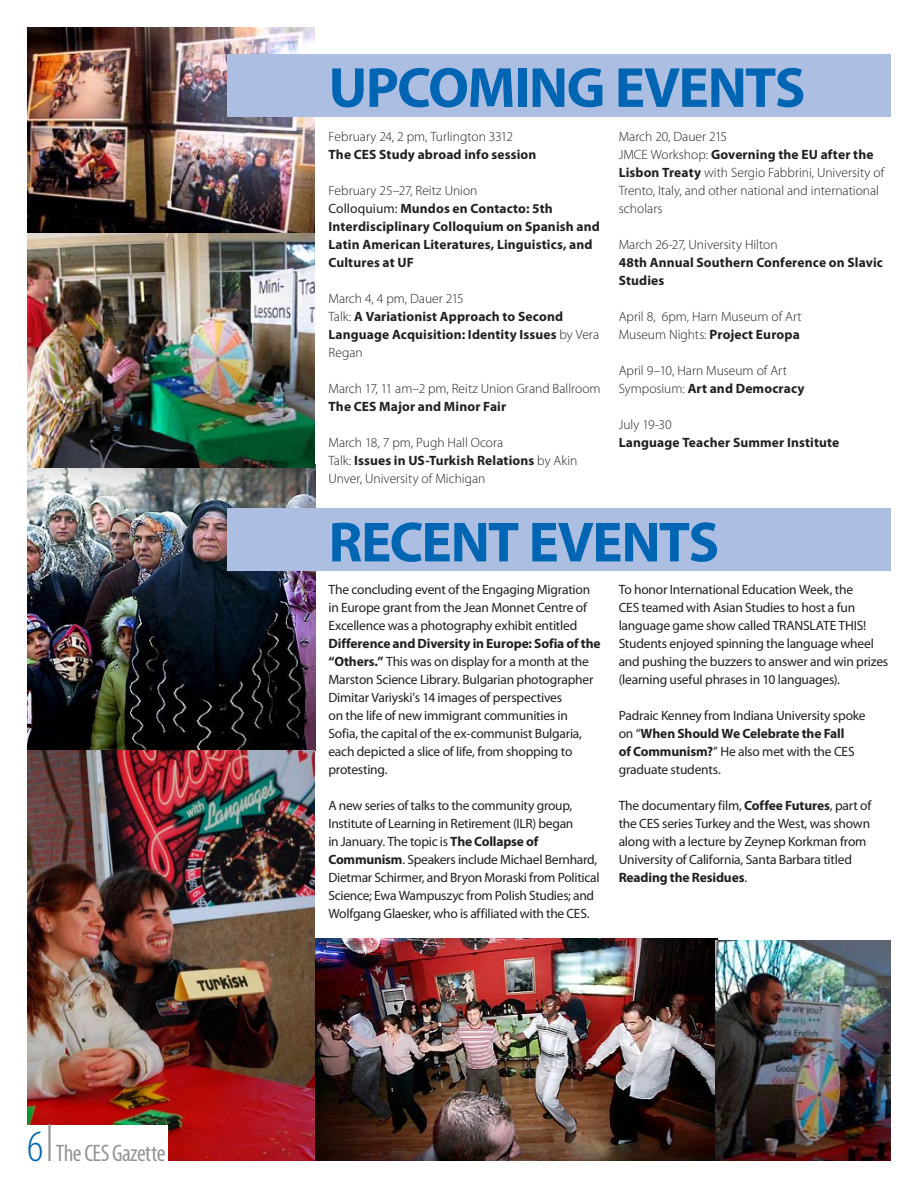
<style>
.page{position:relative;width:918px;height:1188px;background:#fff}
.page>*{position:absolute;margin:0;border:0;box-sizing:border-box;transform-origin:0 0}
.t1{font:700 57px "Myriad Pro";letter-spacing:-.025em;color:#0066b3}
.t2{font:condensed 24px "Myriad Pro";letter-spacing:-.025em;color:#939598}
.t3{font:13.5px/18px "Myriad Pro";letter-spacing:-.02em;color:#231f20}
.t4{font:300 13.5px/18px "Myriad Pro";color:#231f20}
.t5{font:700 13.5px/18px "Myriad Pro";letter-spacing:.01em;color:#231f20}
.s1{font-weight:300;font-size:45px;color:#0066b3}
.s2{font-weight:300}
.s3{font-weight:400}
.s4{font-weight:700}
</style>
<div class="page">
<img style="left:27px;top:468px;width:288px;height:693px">
<img style="left:27px;top:233px;width:288px;height:235px">
<img style="left:27px;top:27px;width:288px;height:206px">
<img style="left:281px;top:939px;width:437px;height:222px">
<div style="left:227px;top:54px;width:664px;height:63px;background:#acbfe2"></div>
<div style="left:227px;top:508px;width:664px;height:63px;background:#acbfe2"></div>
<img style="left:716px;top:940px;width:175px;height:221px">
<div style="left:26px;top:1125px;width:142px;height:37px;background:#fff"></div>
<hr style="left:48px;top:1124px;width:3px;height:37px;background:#939598">
<h2 class="t2" style="left:27px;top:1139px;width:140px"><span class="s1">6</span> The CES Gazette</h2>
<h1 class="t1" style="left:328px;top:56px;width:72px">Upcoming</h1>
<h1 class="t1" style="left:615px;top:56px;width:62px">Events</h1>
<p class="t4" style="left:328px;top:127px;width:186px">February 24, 2 pm, Turlington 3312</p>
<p class="t5" style="left:328px;top:145px;width:209px">The CES Study abroad info session</p>
<p class="t5" style="left:328px;top:181px;width:273px"><span class="s2">February 25–27, Reitz Union<br></span><span class="s3">Colloquium:</span> Mundos en Contacto: 5th Interdisciplinary Colloquium on Spanish and Latin American Literatures, Linguistics, and Cultures at UF</p>
<p class="t5" style="left:328px;top:289px;width:272px"><span class="s2">March 4, 4 pm, Dauer 215<br>Talk:</span> A Variationist Approach to Second<br>Language Acquisition: Identity Issues <span class="s2">by Vera<br>Regan</span></p>
<p class="t4" style="left:328px;top:379px;width:274px">March 17, 11 am–2 pm, Reitz Union Grand Ballroom</p>
<p class="t5" style="left:328px;top:397px;width:179px">The CES Major and Minor Fair</p>
<p class="t4" style="left:328px;top:433px;width:250px">March 18, 7 pm, Pugh Hall Ocora<br>Talk: <span class="s4">Issues in US-Turkish Relations</span> by Akin<br>Unver, University of Michigan</p>
<p class="t4" style="left:619px;top:127px;width:267px">March 20, Dauer 215<br>JMCE Workshop: <span class="s4">Governing the EU after the Lisbon Treaty</span> with Sergio Fabbrini, University of Trento, Italy, and other national and international scholars</p>
<p class="t4" style="left:619px;top:235px;width:160px">March 26-27, University Hilton</p>
<p class="t5" style="left:619px;top:253px;width:266px">48th Annual Southern Conference on Slavic<br>Studies</p>
<p class="t4" style="left:619px;top:307px;width:184px">April 8, 6pm, Harn Museum of Art<br>Museum Nights: <span class="s4">Project Europa</span></p>
<p class="t4" style="left:619px;top:361px;width:187px">April 9–10, Harn Museum of Art<br>Symposium: <span class="s4">Art and Democracy</span></p>
<p class="t4" style="left:619px;top:415px;width:54px">July 19-30</p>
<p class="t5" style="left:619px;top:433px;width:222px">Language Teacher Summer Institute</p>
<h1 class="t1" style="left:328px;top:510px;width:65px">Recent</h1>
<h1 class="t1" style="left:529px;top:510px;width:62px">Events</h1>
<p class="t3" style="left:328px;top:580px;width:263px">The concluding event of the Engaging Migration in Europe grant from the Jean Monnet Centre of<br>Excellence was a photography exhibit entitled</p>
<p class="t3" style="left:328px;top:634px;width:274px"><span class="s4">Difference and Diversity in Europe: Sofia of the “Others.”</span> This was on display for a month at the Marston Science Library. Bulgarian photographer Dimitar Variyski’s 14 images of perspectives<br>on the life of new immigrant communities in Sofia, the capital of the ex-communist Bulgaria, each depicted a slice of life, from shopping to protesting.</p>
<p class="t3" style="left:328px;top:796px;width:273px">A new series of talks to the community group, Institute of Learning in Retirement (ILR) began<br>in January. The topic is <span class="s4">The Collapse of Communism</span>. Speakers include Michael Bernhard, Dietmar Schirmer, and Bryon Moraski from Political Science; Ewa Wampuszyc from Polish Studies; and Wolfgang Glaesker, who is affiliated with the CES.</p>
<p class="t3" style="left:619px;top:580px;width:271px">To honor International Education Week, the<br>CES teamed with Asian Studies to host a fun language game show called TRANSLATE THIS!<br>Students enjoyed spinning the language wheel and pushing the buzzers to answer and win prizes (learning useful phrases in 10 languages).</p>
<p class="t3" style="left:619px;top:706px;width:248px">Padraic Kenney from Indiana University spoke on “<span class="s4">When Should We Celebrate the Fall<br>of Communism?</span>” He also met with the CES graduate students.</p>
<p class="t3" style="left:619px;top:796px;width:254px">The documentary film, <span class="s4">Coffee Futures</span>, part of the CES series Turkey and the West, was shown along with a lecture by Zeynep Korkman from University of California, Santa Barbara titled <span class="s4">Reading the Residues</span>.</p>
</div>
